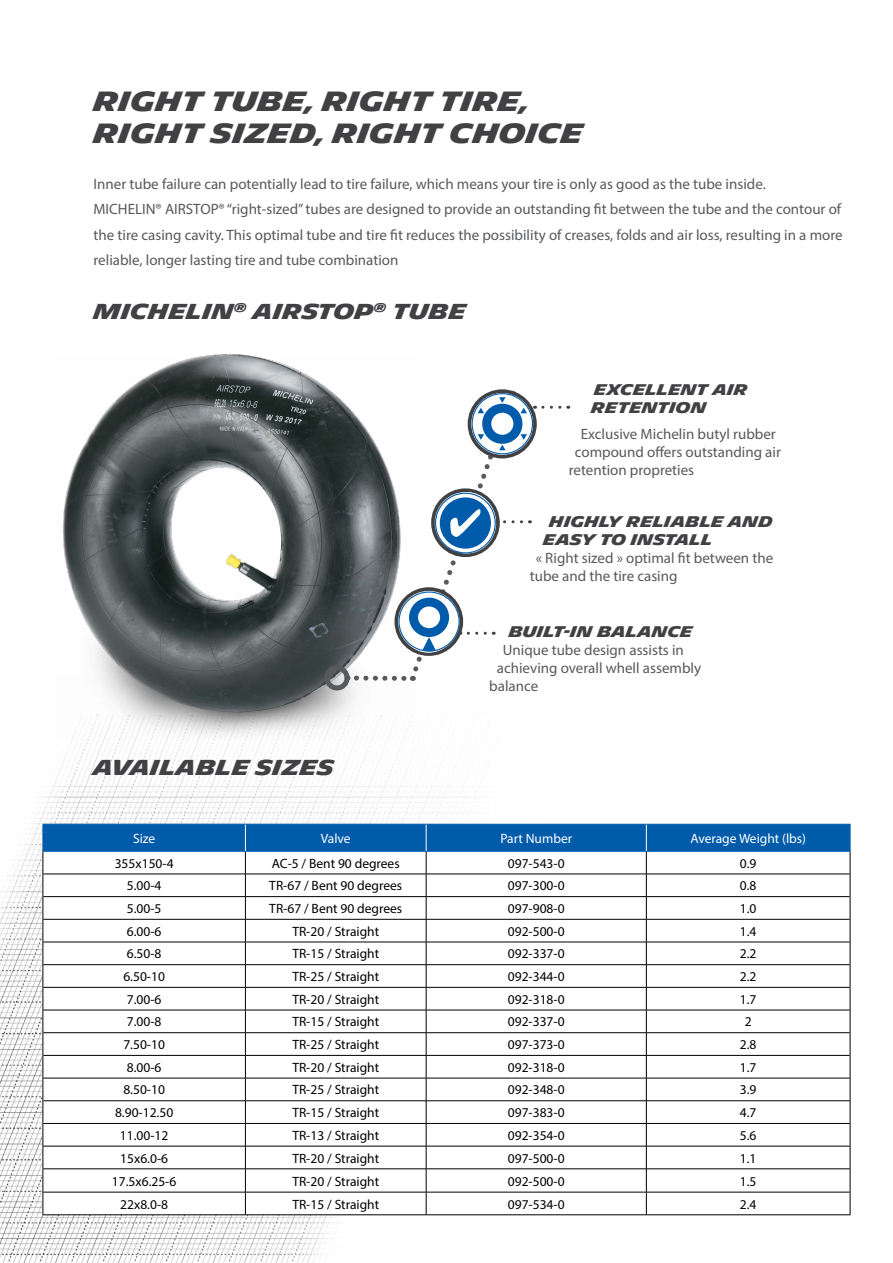
<style>
.page{position:relative;width:893px;height:1263px;background:#fff}
.page>*{position:absolute;margin:0;border:0;box-sizing:border-box;transform-origin:0 0}
.t1{font:700 27px/31.5px "Michelin";color:#414042}
.t2{font:700 21px "Michelin";color:#414042}
.t3{font:15px/25.5px "Myriad Pro";color:#58595b}
.t4{font:700 15px/18px "Michelin";color:#414042}
.t5{font:13.5px "Myriad Pro";color:#000}
.t6{font:13.5px "Myriad Pro";color:#fff}
</style>
<div class="page">
<img style="left:0;top:740px;width:540px;height:523px">
<img style="left:62px;top:354px;width:351px;height:386px">
<div style="left:324px;top:665px;width:26px;height:25px;border:5px solid #58595b;border-radius:50%"></div>
<svg style="left:543px;top:406px;width:26px;height:3px"></svg>
<hr style="left:43px;top:1214px;width:202px;height:1px;background:#000">
<hr style="left:245px;top:1214px;width:181px;height:1px;background:#000">
<hr style="left:426px;top:1214px;width:220px;height:1px;background:#000">
<hr style="left:646px;top:1214px;width:204px;height:1px;background:#000">
<svg style="left:43px;top:824px;width:808px;height:390px"></svg>
<svg style="left:356px;top:391px;width:180px;height:290px"></svg>
<h1 class="t1" style="left:94px;top:86px;width:491px">RIGHT TUBE, RIGHT TIRE,<br>RIGHT SIZED, RIGHT CHOICE</h1>
<p class="t3" style="left:94px;top:171px;width:751px">Inner tube failure can potentially lead to tire failure, which means your tire is only as good as the tube inside.<br>MICHELIN® AIRSTOP® “right-sized” tubes are designed to provide an outstanding fit between the tube and the contour of the tire casing cavity. This optimal tube and tire fit reduces the possibility of creases, folds and air loss, resulting in a more reliable, longer lasting tire and tube combination</p>
<h2 class="t2" style="left:94px;top:299px;width:374px">MICHELIN<sup>®</sup> AIRSTOP<sup>®</sup> TUBE</h2>
<p class="t4" style="left:591px;top:380px;width:158px">EXCELLENT AIR<br>RETENTION</p>
<p class="t3" style="left:581px;top:421px;width:197px">Exclusive Michelin butyl rubber</p>
<p class="t3" style="left:575px;top:439px;width:208px">compound offers outstanding air</p>
<p class="t3" style="left:569px;top:457px;width:127px">retention propreties</p>
<p class="t4" style="left:543px;top:513px;width:231px;text-indent:6px">HIGHLY RELIABLE AND<br>EASY TO INSTALL</p>
<p class="t3" style="left:530px;top:549px;width:245px;line-height:18px;text-indent:6px">« Right sized » optimal fit between the tube and the tire casing</p>
<h2 class="t2" style="left:93px;top:755px;width:242px">AVAILABLE SIZES</h2>
<p class="t4" style="left:509px;top:623px;width:185px">BUILT-IN BALANCE</p>
<p class="t3" style="left:503px;top:637px;width:183px">Unique tube design assists in</p>
<p class="t3" style="left:497px;top:655px;width:206px">achieving overall whell assembly</p>
<p class="t3" style="left:489px;top:673px;width:51px">balance</p>
<p class="t6" style="left:133px;top:830px;width:24px">Size</p>
<p class="t6" style="left:321px;top:830px;width:31px">Valve</p>
<p class="t6" style="left:500px;top:830px;width:73px">Part Number</p>
<p class="t6" style="left:690px;top:830px;width:117px">Average Weight (lbs)</p>
<p class="t5" style="left:115px;top:855px;width:60px">355x150-4</p>
<p class="t5" style="left:272px;top:855px;width:129px">AC-5 / Bent 90 degrees</p>
<p class="t5" style="left:508px;top:855px;width:58px">097-543-0</p>
<p class="t5" style="left:740px;top:855px;width:18px">0.9</p>
<p class="t5" style="left:127px;top:877px;width:36px">5.00-4</p>
<p class="t5" style="left:269px;top:877px;width:134px">TR-67 / Bent 90 degrees</p>
<p class="t5" style="left:508px;top:877px;width:58px">097-300-0</p>
<p class="t5" style="left:740px;top:877px;width:18px">0.8</p>
<p class="t5" style="left:127px;top:900px;width:36px">5.00-5</p>
<p class="t5" style="left:269px;top:900px;width:134px">TR-67 / Bent 90 degrees</p>
<p class="t5" style="left:508px;top:900px;width:58px">097-908-0</p>
<p class="t5" style="left:740px;top:900px;width:18px">1.0</p>
<p class="t5" style="left:127px;top:923px;width:36px">6.00-6</p>
<p class="t5" style="left:292px;top:923px;width:88px">TR-20 / Straight</p>
<p class="t5" style="left:508px;top:923px;width:58px">092-500-0</p>
<p class="t5" style="left:740px;top:923px;width:18px">1.4</p>
<p class="t5" style="left:127px;top:945px;width:36px">6.50-8</p>
<p class="t5" style="left:292px;top:945px;width:88px">TR-15 / Straight</p>
<p class="t5" style="left:508px;top:945px;width:58px">092-337-0</p>
<p class="t5" style="left:740px;top:945px;width:18px">2.2</p>
<p class="t5" style="left:123px;top:968px;width:43px">6.50-10</p>
<p class="t5" style="left:292px;top:968px;width:88px">TR-25 / Straight</p>
<p class="t5" style="left:508px;top:968px;width:58px">092-344-0</p>
<p class="t5" style="left:740px;top:968px;width:18px">2.2</p>
<p class="t5" style="left:127px;top:991px;width:36px">7.00-6</p>
<p class="t5" style="left:292px;top:991px;width:88px">TR-20 / Straight</p>
<p class="t5" style="left:508px;top:991px;width:58px">092-318-0</p>
<p class="t5" style="left:740px;top:991px;width:18px">1.7</p>
<p class="t5" style="left:127px;top:1013px;width:36px">7.00-8</p>
<p class="t5" style="left:292px;top:1013px;width:88px">TR-15 / Straight</p>
<p class="t5" style="left:508px;top:1013px;width:58px">092-337-0</p>
<p class="t5" style="left:745px;top:1013px;width:8px">2</p>
<p class="t5" style="left:123px;top:1036px;width:43px">7.50-10</p>
<p class="t5" style="left:292px;top:1036px;width:88px">TR-25 / Straight</p>
<p class="t5" style="left:508px;top:1036px;width:58px">097-373-0</p>
<p class="t5" style="left:740px;top:1036px;width:18px">2.8</p>
<p class="t5" style="left:127px;top:1059px;width:36px">8.00-6</p>
<p class="t5" style="left:292px;top:1059px;width:88px">TR-20 / Straight</p>
<p class="t5" style="left:508px;top:1059px;width:58px">092-318-0</p>
<p class="t5" style="left:740px;top:1059px;width:18px">1.7</p>
<p class="t5" style="left:123px;top:1081px;width:43px">8.50-10</p>
<p class="t5" style="left:292px;top:1081px;width:88px">TR-25 / Straight</p>
<p class="t5" style="left:508px;top:1081px;width:58px">092-348-0</p>
<p class="t5" style="left:740px;top:1081px;width:18px">3.9</p>
<p class="t5" style="left:115px;top:1104px;width:60px">8.90-12.50</p>
<p class="t5" style="left:292px;top:1104px;width:88px">TR-15 / Straight</p>
<p class="t5" style="left:508px;top:1104px;width:58px">097-383-0</p>
<p class="t5" style="left:740px;top:1104px;width:18px">4.7</p>
<p class="t5" style="left:120px;top:1127px;width:50px">11.00-12</p>
<p class="t5" style="left:292px;top:1127px;width:88px">TR-13 / Straight</p>
<p class="t5" style="left:508px;top:1127px;width:58px">092-354-0</p>
<p class="t5" style="left:740px;top:1127px;width:18px">5.6</p>
<p class="t5" style="left:120px;top:1150px;width:49px">15x6.0-6</p>
<p class="t5" style="left:292px;top:1150px;width:88px">TR-20 / Straight</p>
<p class="t5" style="left:508px;top:1150px;width:58px">097-500-0</p>
<p class="t5" style="left:740px;top:1150px;width:18px">1.1</p>
<p class="t5" style="left:112px;top:1173px;width:66px">17.5x6.25-6</p>
<p class="t5" style="left:292px;top:1173px;width:88px">TR-20 / Straight</p>
<p class="t5" style="left:508px;top:1173px;width:58px">092-500-0</p>
<p class="t5" style="left:740px;top:1173px;width:18px">1.5</p>
<p class="t5" style="left:120px;top:1196px;width:49px">22x8.0-8</p>
<p class="t5" style="left:292px;top:1196px;width:88px">TR-15 / Straight</p>
<p class="t5" style="left:508px;top:1196px;width:58px">097-534-0</p>
<p class="t5" style="left:740px;top:1196px;width:18px">2.4</p>
</div>
